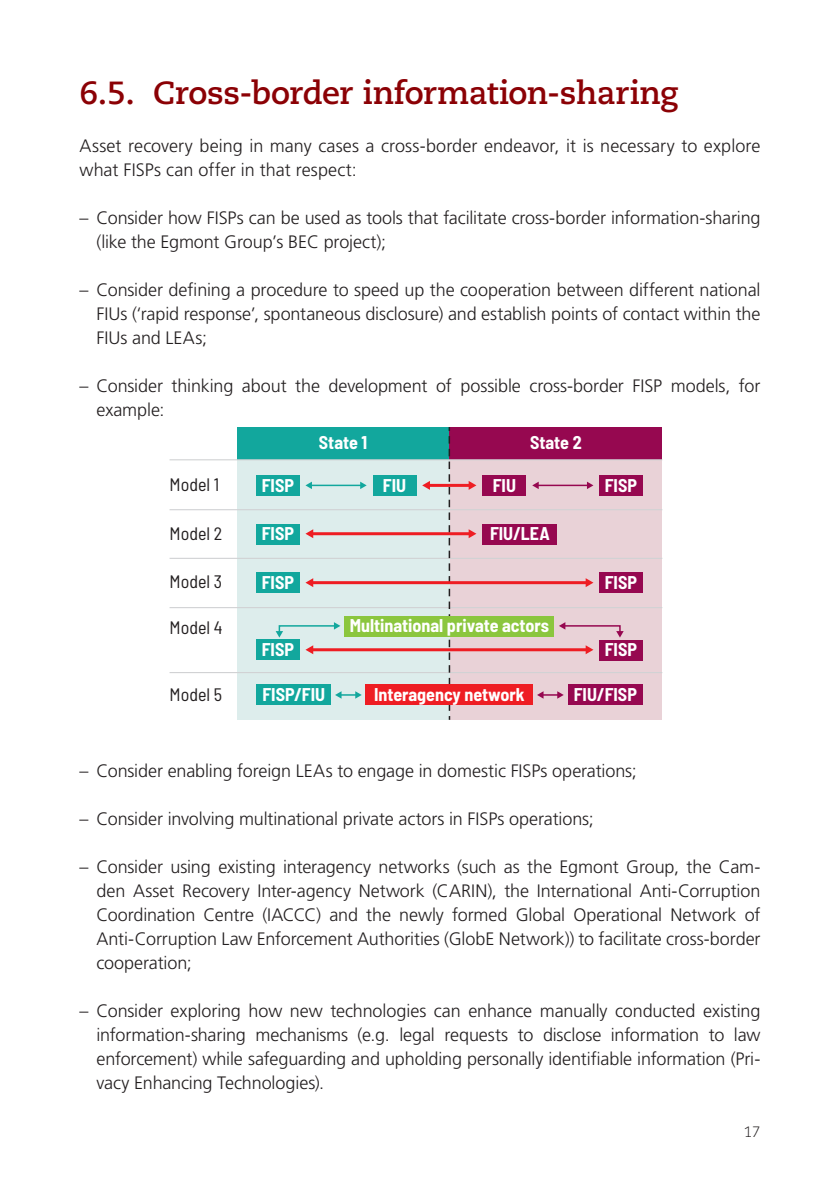
<style>
.page{position:relative;width:840px;height:1191px;background:#fff}
.page>*{position:absolute;margin:0;border:0;box-sizing:border-box;transform-origin:0 0}
._2_Untertitel_14{font:700 32px "Caecilia LT Pro 75";letter-spacing:-.01em;color:#8b0105}
._4_Lauftext{font:300 18px/24px "Frutiger LT Pro";letter-spacing:-.005em;color:#231f20}
.t1{font:700 semi-condensed 18px "Barlow";color:#fff}
.t2{font:semi-condensed 18px "Barlow";color:#231f20}
.t3{font:300 15px "Caecilia LT Pro 45";color:#231f20}
</style>
<div class="page">
<div style="left:449px;top:427px;width:212px;height:293px;background:#e9d2d7"></div>
<div style="left:236px;top:427px;width:213px;height:293px;background:#ddedec"></div>
<div style="left:236px;top:427px;width:213px;height:33px;background:#12a79d"></div>
<div style="left:449px;top:427px;width:212px;height:33px;background:#960850"></div>
<hr style="left:169px;top:509px;width:493px;height:1px;background:#d1d2d4">
<hr style="left:169px;top:558px;width:493px;height:1px;background:#d1d2d4">
<hr style="left:169px;top:607px;width:493px;height:1px;background:#d1d2d4">
<hr style="left:169px;top:672px;width:493px;height:1px;background:#d1d2d4">
<svg style="left:448px;top:427px;width:2px;height:293px"></svg>
<div style="left:344px;top:616px;width:210px;height:20px;background:#8bc63e"></div>
<div style="left:256px;top:524px;width:44px;height:20px;background:#12a79d"></div>
<div style="left:256px;top:572px;width:44px;height:21px;background:#12a79d"></div>
<div style="left:256px;top:639px;width:44px;height:21px;background:#12a79d"></div>
<div style="left:256px;top:475px;width:44px;height:20px;background:#12a79d"></div>
<div style="left:598px;top:475px;width:44px;height:20px;background:#960850"></div>
<div style="left:598px;top:572px;width:44px;height:21px;background:#960850"></div>
<div style="left:598px;top:640px;width:44px;height:20px;background:#960850"></div>
<div style="left:372px;top:475px;width:44px;height:20px;background:#12a79d"></div>
<div style="left:482px;top:475px;width:44px;height:20px;background:#960850"></div>
<div style="left:482px;top:524px;width:75px;height:20px;background:#960850"></div>
<div style="left:567px;top:685px;width:75px;height:20px;background:#960850"></div>
<div style="left:256px;top:685px;width:75px;height:20px;background:#12a79d"></div>
<div style="left:365px;top:685px;width:167px;height:20px;background:#ee1d23"></div>
<hr style="left:311px;top:484px;width:50px;height:2px;background:#12a79d">
<svg style="left:305px;top:481px;width:7px;height:8px"></svg>
<svg style="left:360px;top:481px;width:6px;height:8px"></svg>
<hr style="left:428px;top:484px;width:41px;height:3px;background:#ee1d23">
<svg style="left:468px;top:481px;width:8px;height:9px"></svg>
<svg style="left:422px;top:481px;width:7px;height:9px"></svg>
<hr style="left:312px;top:532px;width:157px;height:3px;background:#ee1d23">
<svg style="left:468px;top:529px;width:8px;height:9px"></svg>
<svg style="left:305px;top:529px;width:8px;height:9px"></svg>
<hr style="left:312px;top:581px;width:274px;height:3px;background:#ee1d23">
<svg style="left:585px;top:578px;width:8px;height:9px"></svg>
<svg style="left:305px;top:578px;width:8px;height:9px"></svg>
<hr style="left:312px;top:648px;width:274px;height:3px;background:#ee1d23">
<svg style="left:585px;top:645px;width:8px;height:9px"></svg>
<svg style="left:305px;top:645px;width:8px;height:9px"></svg>
<hr style="left:537px;top:484px;width:50px;height:2px;background:#960850">
<svg style="left:532px;top:482px;width:6px;height:7px"></svg>
<svg style="left:586px;top:481px;width:7px;height:8px"></svg>
<svg style="left:335px;top:691px;width:26px;height:7px"></svg>
<svg style="left:537px;top:691px;width:26px;height:7px"></svg>
<svg style="left:275px;top:622px;width:65px;height:15px"></svg>
<svg style="left:559px;top:622px;width:64px;height:15px"></svg>
<hr style="left:169px;top:459px;width:493px;height:1px;background:#d1d2d4">
<p class="_2_Untertitel_14" style="left:79px;top:71px;width:600px">6.5. Cross-border information-sharing</p>
<p class="_4_Lauftext" style="left:79px;top:134px;width:682px">Asset recovery being in many cases a cross-border endeavor, it is necessary to explore what FISPs can offer in that respect:</p>
<p class="_4_Lauftext" style="left:96px;top:206px;width:665px;text-indent:-17px">– Consider how FISPs can be used as tools that facilitate cross-border information-sharing (like the Egmont Group’s BEC project);</p>
<p class="_4_Lauftext" style="left:96px;top:278px;width:665px;text-align:justify;text-indent:-17px">– Consider defining a procedure to speed up the cooperation between different national FIUs (‘rapid response’, spontaneous disclosure) and establish points of contact within the FIUs and LEAs;</p>
<p class="_4_Lauftext" style="left:96px;top:374px;width:665px;text-indent:-17px">– Consider thinking about the development of possible cross-border FISP models, for example:</p>
<p class="t2" style="left:169px;top:472px;width:51px">Model 1</p>
<p class="t2" style="left:169px;top:520px;width:54px">Model 2</p>
<p class="t2" style="left:169px;top:568px;width:54px">Model 3</p>
<p class="t2" style="left:169px;top:615px;width:54px">Model 4</p>
<p class="t2" style="left:169px;top:681px;width:54px">Model 5</p>
<p class="t1" style="left:319px;top:429px;width:50px">State 1</p>
<p class="t1" style="left:530px;top:429px;width:53px">State 2</p>
<p class="t1" style="left:261px;top:472px;width:34px">FISP</p>
<p class="t1" style="left:604px;top:472px;width:34px">FISP</p>
<p class="t1" style="left:382px;top:472px;width:25px">FIU</p>
<p class="t1" style="left:492px;top:472px;width:25px">FIU</p>
<p class="t1" style="left:490px;top:521px;width:61px">FIU/LEA</p>
<p class="t1" style="left:261px;top:521px;width:34px">FISP</p>
<p class="t1" style="left:261px;top:569px;width:34px">FISP</p>
<p class="t1" style="left:604px;top:569px;width:34px">FISP</p>
<p class="t1" style="left:261px;top:636px;width:34px">FISP</p>
<p class="t1" style="left:349px;top:613px;width:201px">Multinational private actors</p>
<p class="t1" style="left:604px;top:637px;width:34px">FISP</p>
<p class="t1" style="left:374px;top:681px;width:152px">Interagency network</p>
<p class="t1" style="left:262px;top:681px;width:64px">FISP/FIU</p>
<p class="t1" style="left:573px;top:681px;width:65px">FIU/FISP</p>
<p class="_4_Lauftext" style="left:79px;top:758px;width:558px">– Consider enabling foreign LEAs to engage in domestic FISPs operations;</p>
<p class="_4_Lauftext" style="left:79px;top:806px;width:515px">– Consider involving multinational private actors in FISPs operations;</p>
<p class="_4_Lauftext" style="left:96px;top:854px;width:665px;text-align:justify;text-indent:-17px">– Consider using existing interagency networks (such as the Egmont Group, the Cam&shy;den Asset Recovery Inter-agency Network (CARIN), the International Anti-Corruption Coordination Centre (IACCC) and the newly formed Global Operational Network of Anti-Corruption Law Enforcement Authorities (GlobE Network)) to facilitate cross-border cooperation;</p>
<p class="_4_Lauftext" style="left:96px;top:998px;width:665px;text-align:justify;text-indent:-17px">– Consider exploring how new technologies can enhance manually conducted existing information-sharing mechanisms (e.g. legal requests to disclose information to law enforcement) while safeguarding and upholding personally identifiable information (Pri&shy;vacy Enhancing Technologies).</p>
<p class="t3" style="left:743px;top:1121px;width:18px">17</p>
</div>
